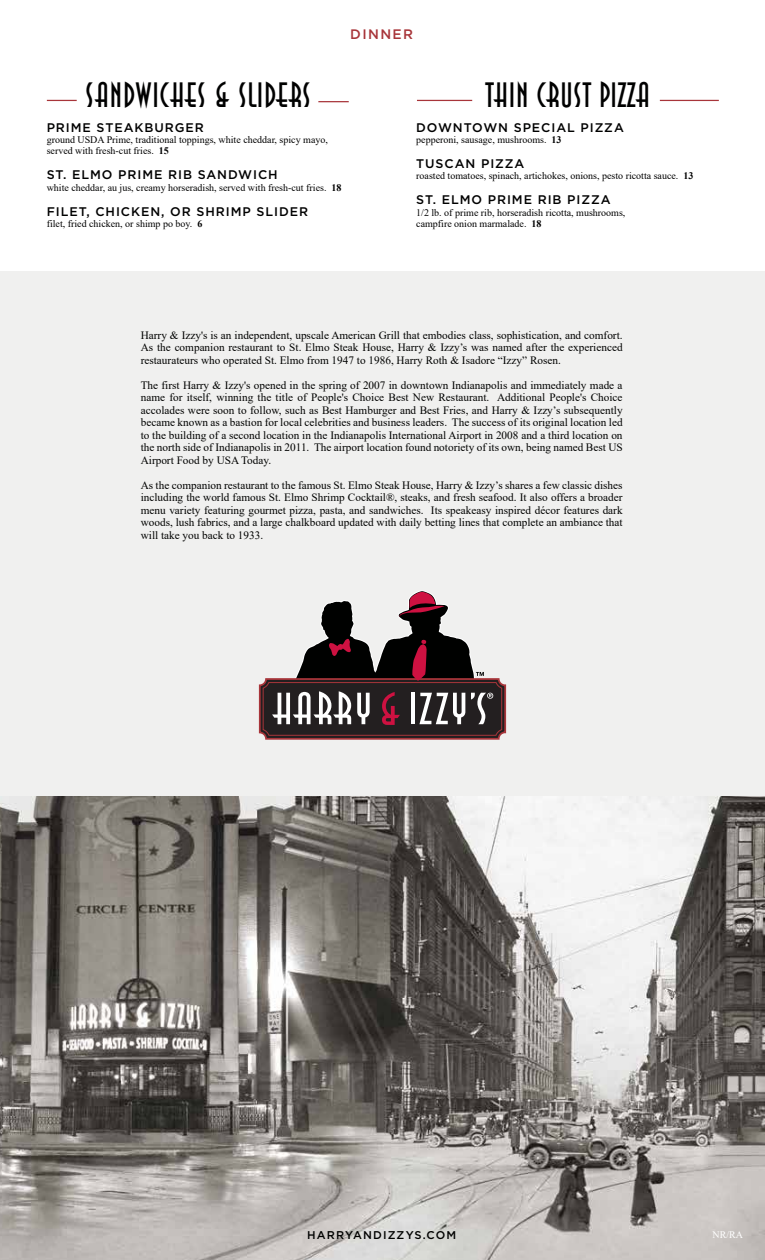
<style>
.page{position:relative;width:765px;height:1260px;background:#fff}
.page>*{position:absolute;margin:0;border:0;box-sizing:border-box;transform-origin:0 0}
.t1{font:35px "Anna Std";letter-spacing:.025em;color:#000100}
.t2{font:500 13.75px "Gotham";letter-spacing:.1em;color:#a8353a}
.t3{font:500 12.5px "Gotham";letter-spacing:.075em;color:#000100}
.t4{font:11.25px/12.5px "Times New Roman";color:#000100;text-align:justify}
.t5{font:500 11.25px "Gotham";letter-spacing:.1em;color:#000100}
.t6{font:10px/11.2px "Times New Roman";color:#000100}
.t7{font:10px "Times New Roman";color:#fff}
.s1{font-weight:700}
</style>
<div class="page">
<div style="left:0;top:271px;width:765px;height:989px;background:#f0f0ef"></div>
<img style="left:0;top:796px;width:765px;height:464px">
<hr style="left:318px;top:101px;width:31px;height:1px;background:#a8353a">
<hr style="left:47px;top:100px;width:30px;height:1px;background:#a8353a">
<hr style="left:660px;top:100px;width:59px;height:1px;background:#a8353a">
<hr style="left:417px;top:100px;width:55px;height:1px;background:#a8353a">
<svg style="left:258px;top:590px;width:249px;height:150px"></svg>
<p class="t2" style="left:350px;top:25px;width:64px">DINNER</p>
<h1 class="t1" style="left:86px;top:76px;width:226px">SANDWICHES &amp; SLIDERS</h1>
<p class="t3" style="left:47px;top:119px;width:159px">PRIME STEAKBURGER</p>
<p class="t6" style="left:47px;top:134px;width:283px">ground USDA Prime, traditional toppings, white cheddar, spicy mayo, served with fresh-cut fries. <span class="s1">15</span></p>
<p class="t3" style="left:47px;top:167px;width:233px">ST. ELMO PRIME RIB SANDWICH</p>
<p class="t6" style="left:47px;top:181px;width:296px">white cheddar, au jus, creamy horseradish, served with fresh-cut fries. <span class="s1">18</span></p>
<p class="t3" style="left:47px;top:203px;width:263px">FILET, CHICKEN, OR SHRIMP SLIDER</p>
<p class="t6" style="left:47px;top:218px;width:157px">filet, fried chicken, or shimp po boy. <span class="s1">6</span></p>
<h1 class="t1" style="left:486px;top:76px;width:166px">THIN CRUST PIZZA</h1>
<p class="t3" style="left:416px;top:119px;width:209px">DOWNTOWN SPECIAL PIZZA</p>
<p class="t6" style="left:416px;top:134px;width:147px">pepperoni, sausage, mushrooms. <span class="s1">13</span></p>
<p class="t3" style="left:416px;top:155px;width:110px">TUSCAN PIZZA</p>
<p class="t6" style="left:416px;top:170px;width:279px">roasted tomatoes, spinach, artichokes, onions, pesto ricotta sauce. <span class="s1">13</span></p>
<p class="t3" style="left:416px;top:192px;width:196px">ST. ELMO PRIME RIB PIZZA</p>
<p class="t6" style="left:416px;top:206px;width:211px">1/2 lb. of prime rib, horseradish ricotta, mushrooms, campfire onion marmalade. <span class="s1">18</span></p>
<p class="t4" style="left:141px;top:328px;width:483px">Harry &amp; Izzy's is an independent, upscale American Grill that embodies class, sophistication, and comfort.<br>As the companion restaurant to St. Elmo Steak House, Harry &amp; Izzy’s was named after the experienced restaurateurs who operated St. Elmo from 1947 to 1986, Harry Roth &amp; Isadore “Izzy” Rosen.</p>
<p class="t4" style="left:141px;top:378px;width:483px">The first Harry &amp; Izzy's opened in the spring of 2007 in downtown Indianapolis and immediately made a name for itself, winning the title of People's Choice Best New Restaurant. Additional People's Choice accolades were soon to follow, such as Best Hamburger and Best Fries, and Harry &amp; Izzy’s subsequently became known as a bastion for local celebrities and business leaders. The success of its original location led to the building of a second location in the Indianapolis International Airport in 2008 and a third location on the north side of Indianapolis in 2011. The airport location found notoriety of its own, being named Best US Airport Food by USA Today.</p>
<p class="t4" style="left:141px;top:478px;width:483px">As the companion restaurant to the famous St. Elmo Steak House, Harry &amp; Izzy’s shares a few classic dishes including the world famous St. Elmo Shrimp Cocktail®, steaks, and fresh seafood. It also offers a broader menu variety featuring gourmet pizza, pasta, and sandwiches. Its speakeasy inspired décor features dark woods, lush fabrics, and a large chalkboard updated with daily betting lines that complete an ambiance that will take you back to 1933.</p>
<p class="t5" style="left:307px;top:1227px;width:150px">HARRYANDIZZYS.COM</p>
<p class="t7" style="left:712px;top:1227px;width:32px">NR/RA</p>
</div>
